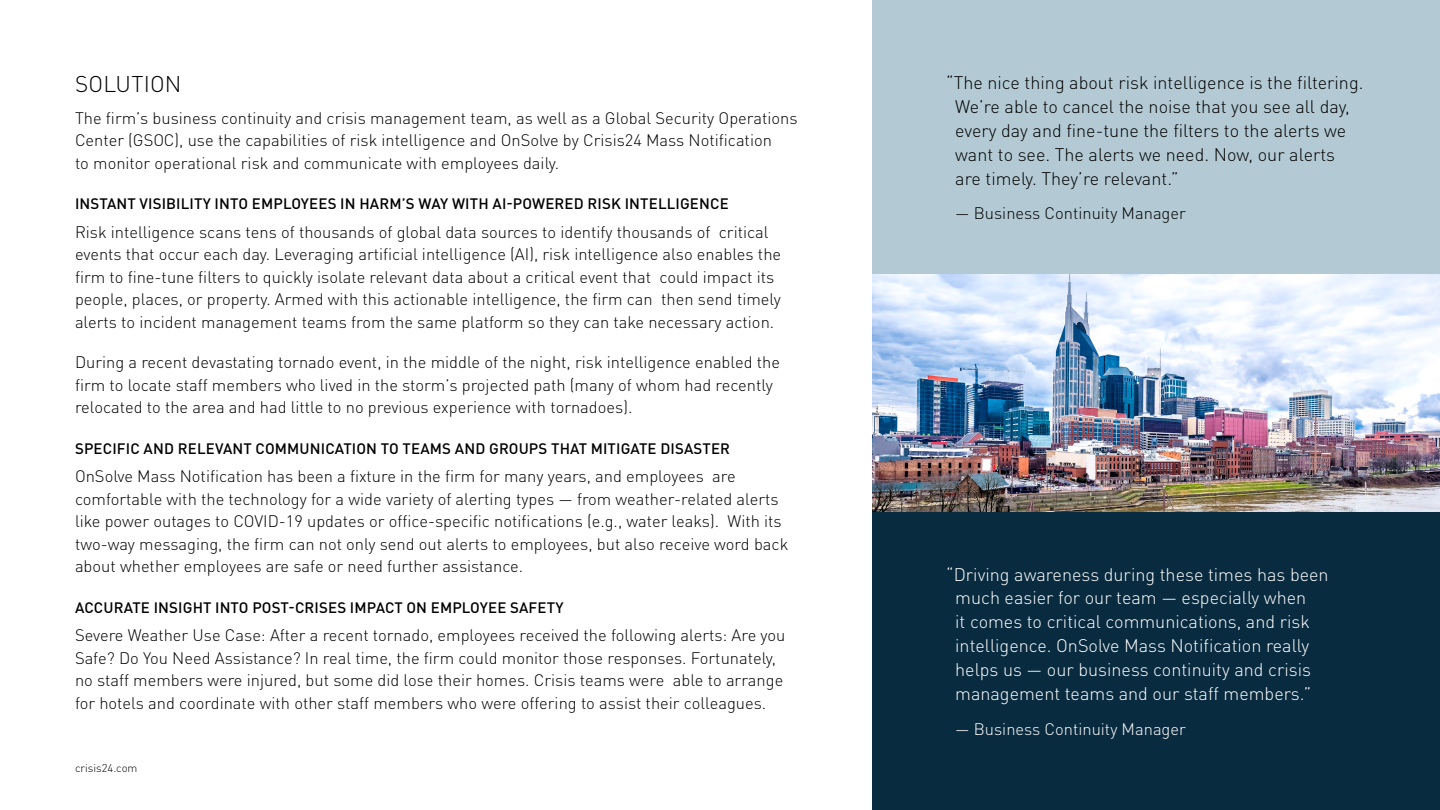
<style>
.page{position:relative;width:1440px;height:810px;background:#fff}
.page>*{position:absolute;margin:0;border:0;box-sizing:border-box;transform-origin:0 0}
.t1{font:300 22.5px "DIN Pro";letter-spacing:.01em;color:#000}
.t2{font:300 18px/24px "DIN Pro";color:#fff}
.t3{font:300 18px/24px "DIN Pro";color:#000}
.t4{font:300 16.5px/22.5px "DIN Pro";color:#000}
.t5{font:300 16.5px "DIN Pro";color:#fff}
.t6{font:500 15px "DIN Pro";letter-spacing:.01em;color:#000}
.t7{font:300 11.25px "DIN Pro";color:#000}
</style>
<div class="page">
<div style="left:873px;top:512px;width:567px;height:298px;background:#092b40"></div>
<div style="left:873px;top:0;width:567px;height:274px;background:#b3cad4"></div>
<img style="left:873px;top:275px;width:567px;height:236px">
<h1 class="t1" style="left:75px;top:67px;width:108px">SOLUTION</h1>
<p class="t4" style="left:75px;top:105px;width:724px">The firm’s business continuity and crisis management team, as well as a Global Security Operations<br>Center (GSOC), use the capabilities of risk intelligence and OnSolve by Crisis24 Mass Notification<br>to monitor operational risk and communicate with employees daily.</p>
<p class="t6" style="left:75px;top:192px;width:655px">INSTANT VISIBILITY INTO EMPLOYEES IN HARM’S WAY WITH AI-POWERED RISK INTELLIGENCE</p>
<p class="t4" style="left:75px;top:219px;width:708px">Risk intelligence scans tens of thousands of global data sources to identify thousands of critical events that occur each day. Leveraging artificial intelligence (AI), risk intelligence also enables the firm to fine-tune filters to quickly isolate relevant data about a critical event that could impact its people, places, or property. Armed with this actionable intelligence, the firm can then send timely alerts to incident management teams from the same platform so they can take necessary action.</p>
<p class="t4" style="left:75px;top:350px;width:707px">During a recent devastating tornado event, in the middle of the night, risk intelligence enabled the firm to locate staff members who lived in the storm’s projected path (many of whom had recently relocated to the area and had little to no previous experience with tornadoes).</p>
<p class="t6" style="left:75px;top:437px;width:656px">SPECIFIC AND RELEVANT COMMUNICATION TO TEAMS AND GROUPS THAT MITIGATE DISASTER</p>
<p class="t4" style="left:75px;top:464px;width:715px">OnSolve Mass Notification has been a fixture in the firm for many years, and employees are comfortable with the technology for a wide variety of alerting types — from weather-related alerts like power outages to COVID-19 updates or office-specific notifications (e.g., water leaks). With its two-way messaging, the firm can not only send out alerts to employees, but also receive word back about whether employees are safe or need further assistance.</p>
<p class="t6" style="left:75px;top:596px;width:490px">ACCURATE INSIGHT INTO POST-CRISES IMPACT ON EMPLOYEE SAFETY</p>
<p class="t4" style="left:75px;top:623px;width:712px">Severe Weather Use Case: After a recent tornado, employees received the following alerts: Are you Safe? Do You Need Assistance? In real time, the firm could monitor those responses. Fortunately, no staff members were injured, but some did lose their homes. Crisis teams were able to arrange for hotels and coordinate with other staff members who were offering to assist their colleagues.</p>
<p class="t7" style="left:75px;top:760px;width:64px">crisis24.com</p>
<p class="t3" style="left:955px;top:69px;width:410px;text-indent:-9px">“The nice thing about risk intelligence is the filtering.<br>We’re able to cancel the noise that you see all day, every day and fine-tune the filters to the alerts we want to see. The alerts we need. Now, our alerts are timely. They’re relevant.”</p>
<p class="t4" style="left:955px;top:201px;width:232px">— Business Continuity Manager</p>
<p class="t2" style="left:955px;top:561px;width:375px;text-indent:-9px">“Driving awareness during these times has been much easier for our team — especially when<br>it comes to critical communications, and risk intelligence. OnSolve Mass Notification really helps us — our business continuity and crisis management teams and our staff members.”</p>
<p class="t5" style="left:955px;top:717px;width:232px">— Business Continuity Manager</p>
</div>
